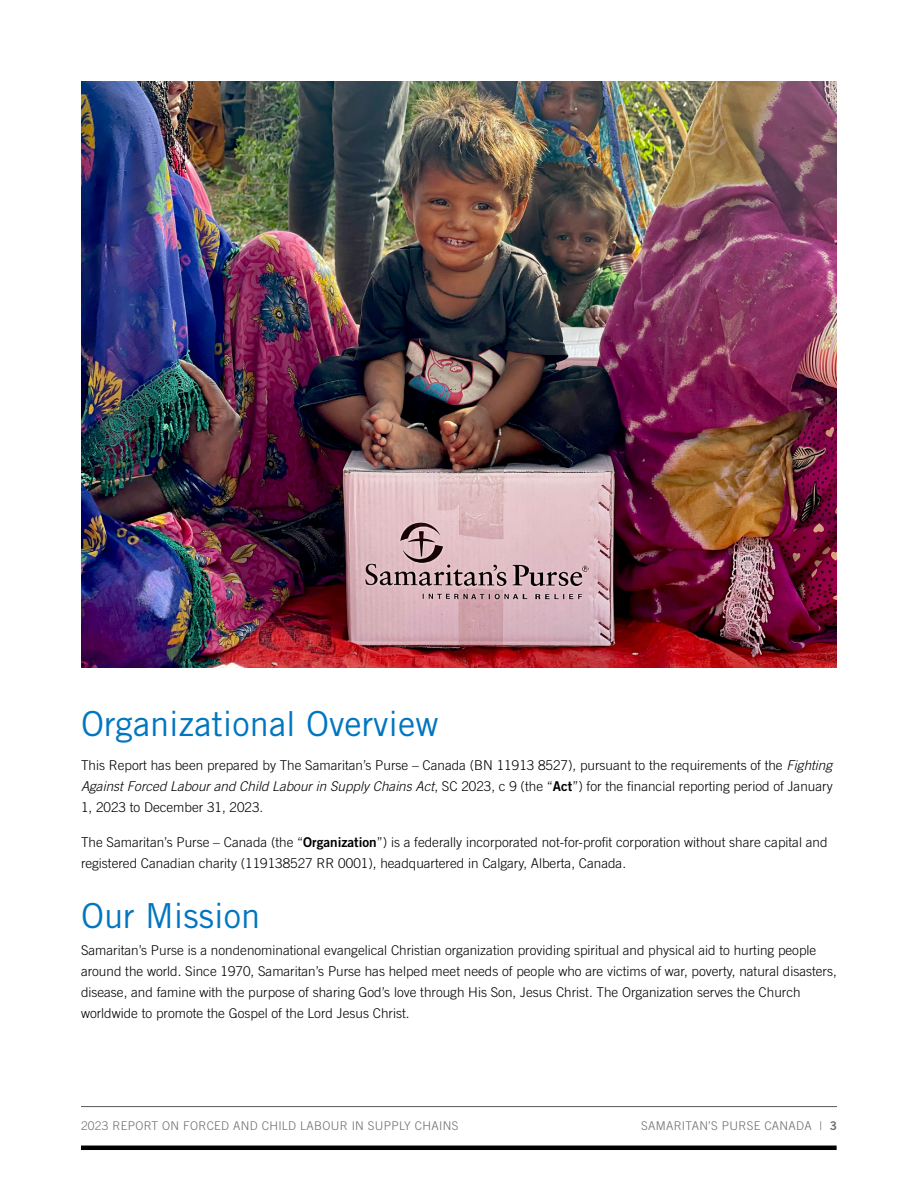
<style>
.page{position:relative;width:918px;height:1188px;background:#fff}
.page>*{position:absolute;margin:0;border:0;box-sizing:border-box;transform-origin:0 0}
.t1{font:34.5px "Trade Gothic LT Std";color:#0076c0}
.t2{font:300 13.5px/21px "Trade Gothic LT Std";color:#000}
.t3{font:300 12px "Trade Gothic LT Std";letter-spacing:.025em;color:#6d6e71}
.s1{font-style:italic}
.s2{font-family:"Trade Gothic LT Std Bd 2";font-weight:400}
</style>
<div class="page">
<hr style="left:81px;top:1146px;width:756px;height:4px;background:#000">
<hr style="left:81px;top:1106px;width:756px;height:1px;background:#58595b">
<img style="left:81px;top:81px;width:756px;height:586px">
<h1 class="t1" style="left:81px;top:703px;width:359px">Organizational Overview</h1>
<p class="t2" style="left:81px;top:755px;width:753px;text-align:justify">This Report has been prepared by The Samaritan’s Purse – Canada (BN 11913 8527), pursuant to the requirements of the <span class="s1">Fighting Against Forced Labour and Child Labour in Supply Chains Act</span>, SC 2023, c 9 (the “<span class="s2">Act</span>”) for the financial reporting period of January 1, 2023 to December 31, 2023.</p>
<p class="t2" style="left:81px;top:831px;width:748px">The Samaritan’s Purse – Canada (the “<span class="s2">Organization</span>”) is a federally incorporated not-for-profit corporation without share capital and registered Canadian charity (119138527 RR 0001), headquartered in Calgary, Alberta, Canada.</p>
<h1 class="t1" style="left:81px;top:894px;width:181px">Our Mission</h1>
<p class="t2" style="left:81px;top:940px;width:757px">Samaritan’s Purse is a nondenominational evangelical Christian organization providing spiritual and physical aid to hurting people around the world. Since 1970, Samaritan’s Purse has helped meet needs of people who are victims of war, poverty, natural disasters, disease, and famine with the purpose of sharing God’s love through His Son, Jesus Christ. The Organization serves the Church worldwide to promote the Gospel of the Lord Jesus Christ.</p>
<p class="t3" style="left:81px;top:1118px;width:379px">2023 REPORT ON FORCED AND CHILD LABOUR IN SUPPLY CHAINS</p>
<p class="t3" style="left:641px;top:1118px;width:197px">SAMARITAN’S PURSE CANADA | <span class="s2">3</span></p>
</div>
